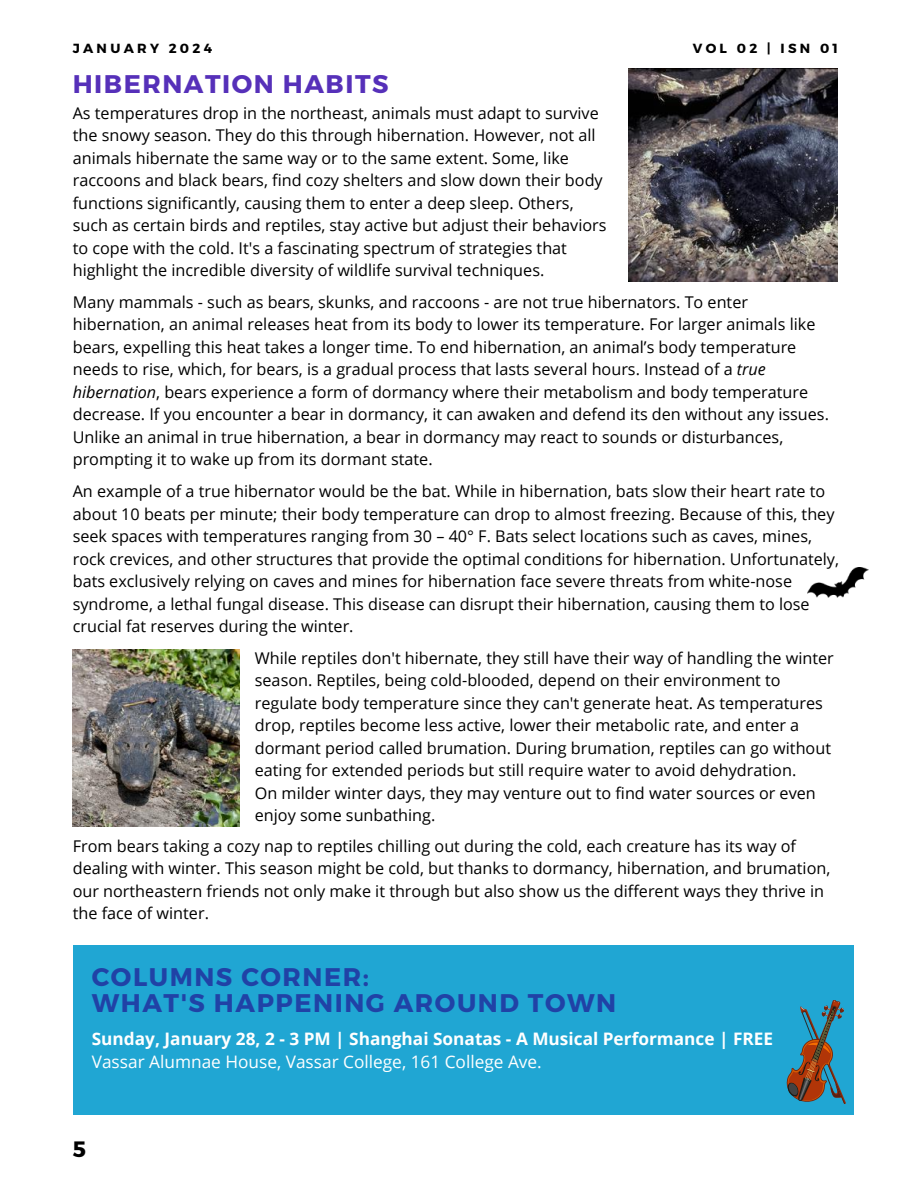
<style>
.page{position:relative;width:918px;height:1188px;background:#fff}
.page>*{position:absolute;margin:0;border:0;box-sizing:border-box;transform-origin:0 0}
.t1{font:700 25.5px/25.8px "Montserrat";letter-spacing:.06em;color:#2042a6}
.t2{font:700 25.5px "Montserrat";letter-spacing:.06em;color:#5630b9}
.t3{font:700 22.2px "Montserrat";color:#000}
.t4{font:700 17.25px "Open Sans";color:#fff}
.t5{font:17.25px "Open Sans";color:#fff}
.t6{font:16.2px/22.5px "Open Sans";color:#000}
.t7{font:700 13.2px "Montserrat";letter-spacing:.25em;color:#000}
.s1{font-style:italic}
</style>
<div class="page">
<img style="left:628px;top:69px;width:210px;height:212px">
<img style="left:73px;top:650px;width:166px;height:176px">
<div style="left:73px;top:946px;width:781px;height:169px;background:#20a6d3"></div>
<img style="left:808px;top:568px;width:61px;height:29px">
<svg style="left:786px;top:1000px;width:60px;height:104px"></svg>
<p class="t7" style="left:73px;top:39px;width:141px">JANUARY 2024</p>
<p class="t7" style="left:693px;top:39px;width:147px">VOL 02 | ISN 01</p>
<h1 class="t2" style="left:73px;top:67px;width:317px">HIBERNATION HABITS</h1>
<p class="t6" style="left:73px;top:101px;width:535px">As temperatures drop in the northeast, animals must adapt to survive the snowy season. They do this through hibernation. However, not all animals hibernate the same way or to the same extent. Some, like raccoons and black bears, find cozy shelters and slow down their body functions significantly, causing them to enter a deep sleep. Others, such as certain birds and reptiles, stay active but adjust their behaviors to cope with the cold. It's a fascinating spectrum of strategies that highlight the incredible diversity of wildlife survival techniques.</p>
<p class="t6" style="left:73px;top:290px;width:758px">Many mammals - such as bears, skunks, and raccoons - are not true hibernators. To enter hibernation, an animal releases heat from its body to lower its temperature. For larger animals like bears, expelling this heat takes a longer time. To end hibernation, an animal’s body temperature needs to rise, which, for bears, is a gradual process that lasts several hours. Instead of a <span class="s1">true hibernation</span>, bears experience a form of dormancy where their metabolism and body temperature decrease. If you encounter a bear in dormancy, it can awaken and defend its den without any issues.<br>Unlike an animal in true hibernation, a bear in dormancy may react to sounds or disturbances, prompting it to wake up from its dormant state.</p>
<p class="t6" style="left:73px;top:480px;width:768px">An example of a true hibernator would be the bat. While in hibernation, bats slow their heart rate to about 10 beats per minute; their body temperature can drop to almost freezing. Because of this, they seek spaces with temperatures ranging from 30 – 40° F. Bats select locations such as caves, mines, rock crevices, and other structures that provide the optimal conditions for hibernation. Unfortunately, bats exclusively relying on caves and mines for hibernation face severe threats from white-nose syndrome, a lethal fungal disease. This disease can disrupt their hibernation, causing them to lose crucial fat reserves during the winter.</p>
<p class="t6" style="left:255px;top:646px;width:581px">While reptiles don't hibernate, they still have their way of handling the winter season. Reptiles, being cold-blooded, depend on their environment to regulate body temperature since they can't generate heat. As temperatures drop, reptiles become less active, lower their metabolic rate, and enter a dormant period called brumation. During brumation, reptiles can go without eating for extended periods but still require water to avoid dehydration.<br>On milder winter days, they may venture out to find water sources or even enjoy some sunbathing.</p>
<p class="t6" style="left:73px;top:834px;width:759px">From bears taking a cozy nap to reptiles chilling out during the cold, each creature has its way of dealing with winter. This season might be cold, but thanks to dormancy, hibernation, and brumation, our northeastern friends not only make it through but also show us the different ways they thrive in the face of winter.</p>
<h1 class="t1" style="left:92px;top:963px;width:526px">COLUMNS CORNER:<br>WHAT'S HAPPENING AROUND TOWN</h1>
<p class="t4" style="left:92px;top:1026px;width:683px">Sunday, January 28, 2 - 3 PM | Shanghai Sonatas - A Musical Performance | FREE</p>
<p class="t5" style="left:92px;top:1050px;width:452px">Vassar Alumnae House, Vassar College, 161 College Ave.</p>
<h2 class="t3" style="left:73px;top:1135px;width:15px">5</h2>
</div>
